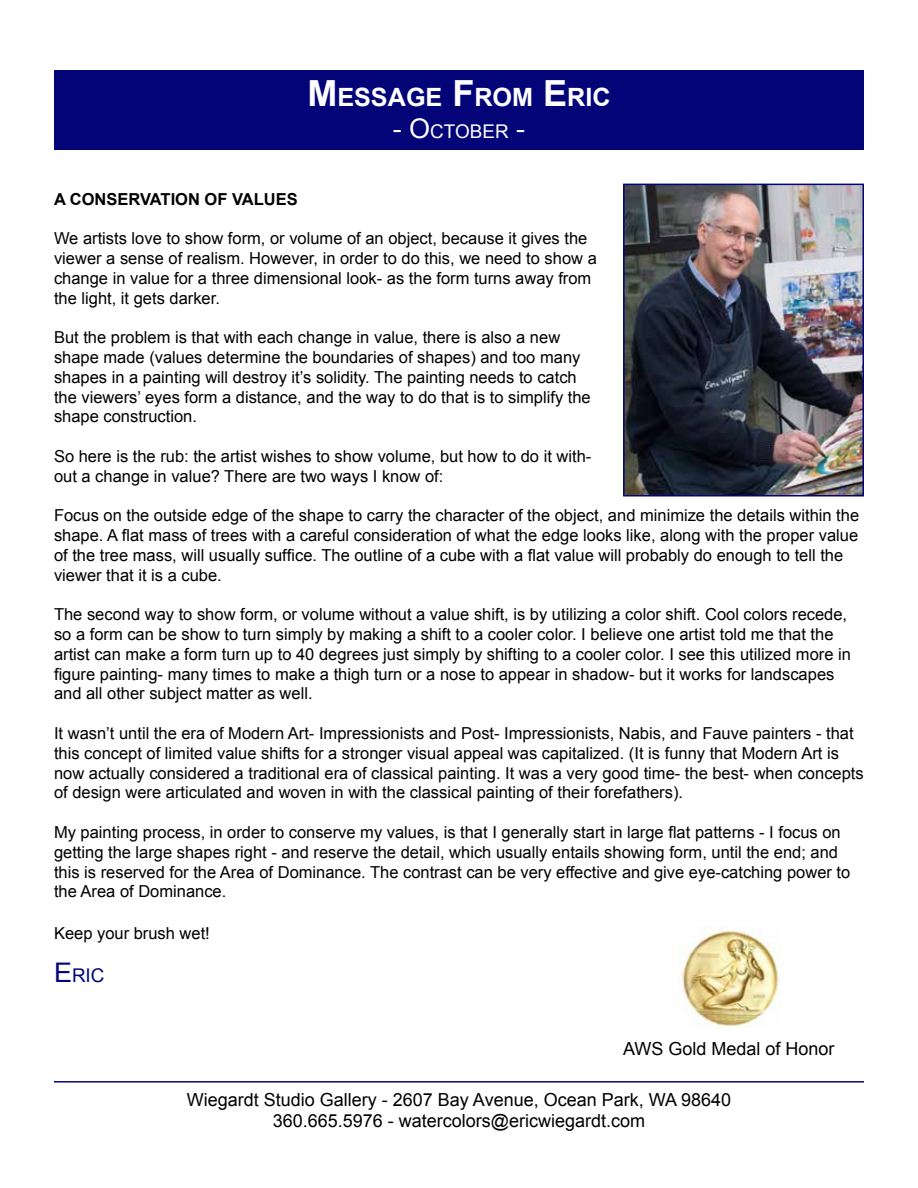
<style>
.page{position:relative;width:918px;height:1188px;background:#fff}
.page>*{position:absolute;margin:0;border:0;box-sizing:border-box;transform-origin:0 0}
.t1{font:700 25.2px "Arial";color:#fff}
.t2{font:18.9px "Arial";color:#fff}
.t3{font:18.9px "Arial";color:#030478}
.t4{font:18px/21.6px "Arial";color:#000;text-align:center}
.t5{font:16.5px/19.8px "Arial";color:#000}
.t6{font:700 16.5px "Arial";color:#000}
.s1{font-size:36px}
.s2{font-size:27px}
</style>
<div class="page">
<div style="left:54px;top:70px;width:810px;height:79px;background:#030478"></div>
<img style="left:626px;top:187px;width:235px;height:306px">
<div style="left:623px;top:184px;width:241px;height:312px;border:2px solid #030478"></div>
<img style="left:677px;top:927px;width:103px;height:101px">
<hr style="left:54px;top:1081px;width:810px;height:2px;background:#030478">
<h1 class="t1" style="left:307px;top:80px;width:305px"><span class="s1">M</span>ESSAGE <span class="s1">F</span>ROM <span class="s1">E</span> RIC</h1>
<p class="t2" style="left:393px;top:119px;width:134px"><span class="s2">- O</span>CTOBER <span class="s2">-</span></p>
<p class="t6" style="left:54px;top:188px;width:245px">A CONSERVATION OF VALUES</p>
<p class="t5" style="left:54px;top:229px;width:544px">We artists love to show form, or volume of an object, because it gives the viewer a sense of realism. However, in order to do this, we need to show a change in value for a three dimensional look- as the form turns away from the light, it gets darker.</p>
<p class="t5" style="left:54px;top:328px;width:538px">But the problem is that with each change in value, there is also a new shape made (values determine the boundaries of shapes) and too many shapes in a painting will destroy it’s solidity. The painting needs to catch the viewers’ eyes form a distance, and the way to do that is to simplify the shape construction.</p>
<p class="t5" style="left:54px;top:446px;width:539px">So here is the rub: the artist wishes to show volume, but how to do it with&shy;out a change in value? There are two ways I know of:</p>
<p class="t5" style="left:54px;top:506px;width:807px">Focus on the outside edge of the shape to carry the character of the object, and minimize the details within the shape. A flat mass of trees with a careful consideration of what the edge looks like, along with the proper value of the tree mass, will usually suffice. The outline of a cube with a flat value will probably do enough to tell the viewer that it is a cube.</p>
<p class="t5" style="left:54px;top:605px;width:798px">The second way to show form, or volume without a value shift, is by utilizing a color shift. Cool colors recede, so a form can be show to turn simply by making a shift to a cooler color. I believe one artist told me that the artist can make a form turn up to 40 degrees just simply by shifting to a cooler color. I see this utilized more in figure painting- many times to make a thigh turn or a nose to appear in shadow- but it works for landscapes and all other subject matter as well.</p>
<p class="t5" style="left:54px;top:723px;width:811px">It wasn’t until the era of Modern Art- Impressionists and Post- Impressionists, Nabis, and Fauve painters - that this concept of limited value shifts for a stronger visual appeal was capitalized. (It is funny that Modern Art is now actually considered a traditional era of classical painting. It was a very good time- the best- when concepts of design were articulated and woven in with the classical painting of their forefathers).</p>
<p class="t5" style="left:54px;top:822px;width:798px">My painting process, in order to conserve my values, is that I generally start in large flat patterns - I focus on getting the large shapes right - and reserve the detail, which usually entails showing form, until the end; and this is reserved for the Area of Dominance. The contrast can be very effective and give eye-catching power to the Area of Dominance.</p>
<p class="t5" style="left:54px;top:923px;width:157px">Keep your brush wet!</p>
<p class="t3" style="left:54px;top:963px;width:52px"><span class="s2">E</span>RIC</p>
<p class="t4" style="left:623px;top:1038px;width:213px">AWS Gold Medal of Honor</p>
<p class="t4" style="left:187px;top:1089px;width:546px">Wiegardt Studio Gallery - 2607 Bay Avenue, Ocean Park, WA 98640<br>360.665.5976 - watercolors@ericwiegardt.com</p>
</div>
